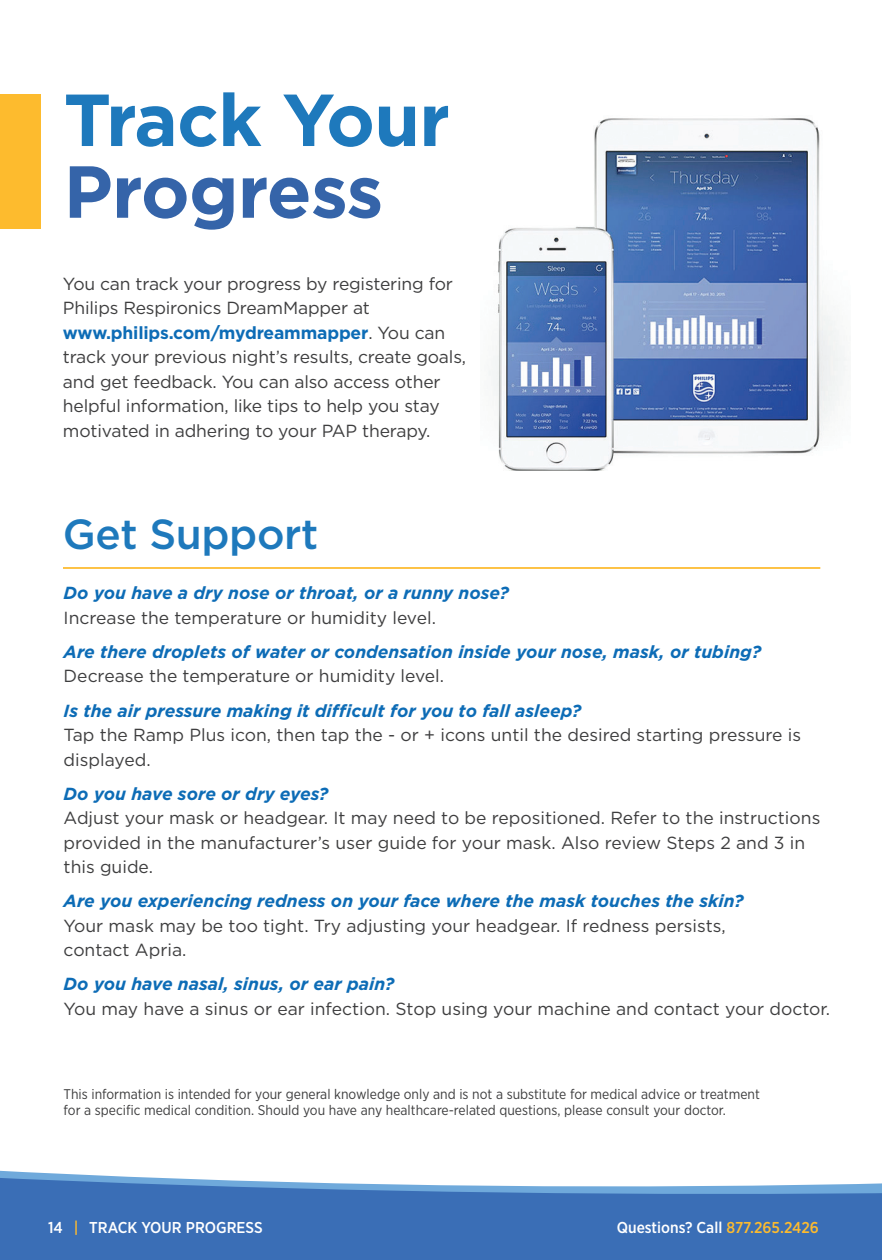
<style>
.page{position:relative;width:882px;height:1260px;background:#fff}
.page>*{position:absolute;margin:0;border:0;box-sizing:border-box;transform-origin:0 0}
.t1{font:700 73.5px "Gotham";letter-spacing:-.01em;color:#1e79bc}
.t2{font:700 73.5px "Gotham";letter-spacing:-.01em;color:#3564a9}
.t3{font:500 42px "Gotham";letter-spacing:-.01em;color:#1e79bc}
.t4{font:17.5px/24.5px "Gotham";color:#3e3e3f}
.t5{font:italic 700 17.5px "Gotham";color:#0d6cb6}
.t6{font:500 15.75px "Gotham Narrow";color:#fff}
.t7{font:14px/15.8px "Gotham Narrow";color:#3e3e3f}
.s1{font-weight:700;color:#0d6cb6}
.s2{color:#fdbb2e}
</style>
<div class="page">
<div style="left:0;top:1233px;width:882px;height:27px;background:#3a6eb6"></div>
<svg style="left:0;top:1170px;width:882px;height:63px;fill:#3a6eb6"></svg>
<div style="left:0;top:94px;width:40px;height:135px;background:#fdbb2e"></div>
<img style="left:488px;top:118px;width:359px;height:353px">
<hr style="left:63px;top:567px;width:757px;height:2px;background:#fdbb2e">
<h1 class="t1" style="left:64px;top:71px;width:388px">Track Your</h1>
<h1 class="t2" style="left:64px;top:143px;width:321px">Progress</h1>
<p class="t4" style="left:63px;top:271px;width:405px">You can track your progress by registering for Philips Respironics DreamMapper at <span class="s1">www.philips.com/mydreammapper</span>. You can track your previous night’s results, create goals, and get feedback. You can also access other helpful information, like tips to help you stay motivated in adhering to your PAP therapy.</p>
<h2 class="t3" style="left:63px;top:507px;width:257px">Get Support</h2>
<p class="t5" style="left:64px;top:581px;width:447px">Do you have a dry nose or throat, or a runny nose?</p>
<p class="t4" style="left:64px;top:605px;width:374px">Increase the temperature or humidity level.</p>
<p class="t5" style="left:64px;top:640px;width:699px">Are there droplets of water or condensation inside your nose, mask, or tubing?</p>
<p class="t4" style="left:64px;top:664px;width:382px">Decrease the temperature or humidity level.</p>
<p class="t5" style="left:64px;top:699px;width:519px">Is the air pressure making it difficult for you to fall asleep?</p>
<p class="t4" style="left:64px;top:722px;width:739px">Tap the Ramp Plus icon, then tap the - or + icons until the desired starting pressure is displayed.</p>
<p class="t5" style="left:64px;top:782px;width:266px">Do you have sore or dry eyes?</p>
<p class="t4" style="left:64px;top:805px;width:758px">Adjust your mask or headgear. It may need to be repositioned. Refer to the instructions provided in the manufacturer’s user guide for your mask. Also review Steps 2 and 3 in this guide.</p>
<p class="t5" style="left:64px;top:889px;width:681px">Are you experiencing redness on your face where the mask touches the skin?</p>
<p class="t4" style="left:64px;top:913px;width:664px">Your mask may be too tight. Try adjusting your headgear. If redness persists, contact Apria.</p>
<p class="t5" style="left:64px;top:973px;width:332px">Do you have nasal, sinus, or ear pain?</p>
<p class="t4" style="left:64px;top:996px;width:768px">You may have a sinus or ear infection. Stop using your machine and contact your doctor.</p>
<p class="t7" style="left:64px;top:1086px;width:698px">This information is intended for your general knowledge only and is not a substitute for medical advice or treatment for a specific medical condition. Should you have any healthcare-related questions, please consult your doctor.</p>
<p class="t6" style="left:48px;top:1217px;width:216px">14 <span class="s2">|</span> TRACK YOUR PROGRESS</p>
<p class="t6" style="left:617px;top:1217px;width:204px">Questions? Call <span class="s2">877.265.2426</span></p>
</div>
